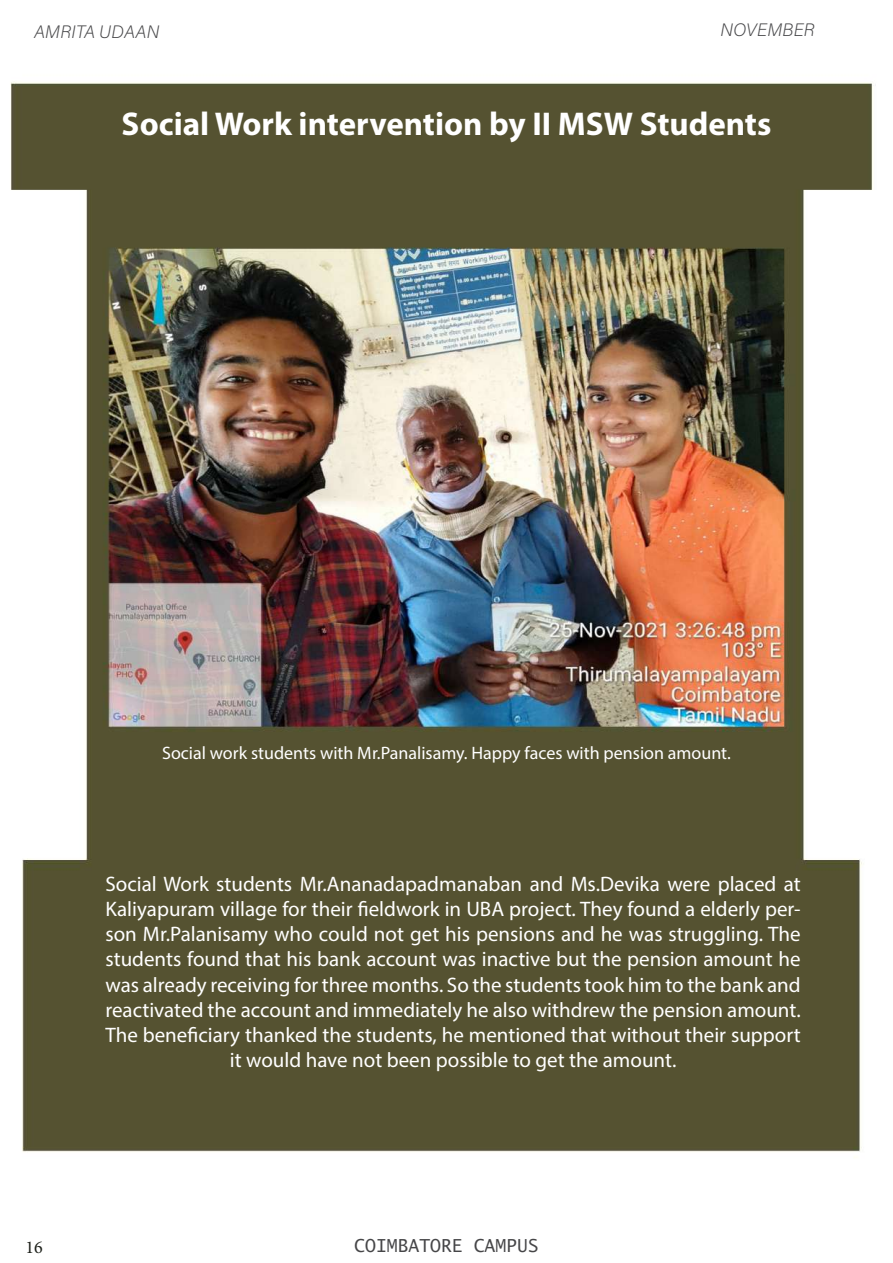
<style>
.page{position:relative;width:893px;height:1263px;background:#fff}
.page>*{position:absolute;margin:0;border:0;box-sizing:border-box;transform-origin:0 0}
.t1{font:700 33px "Myriad Pro";color:#fff}
.t2{font:21px/25.2px "Myriad Pro";color:#fff;text-align:center}
.t3{font:18px "Myriad Pro";color:#fff}
.t4{font:18px "Acumin Variable Concept";letter-spacing:.01em;color:#464648}
.t5{font:18px "Lucida Sans Typewriter";color:#464648}
.t6{font:18px "Minion Pro";color:#1e211b}
</style>
<div class="page">
<img style="left:10px;top:81px;width:866px;height:1077px">
<p class="t4" style="left:34px;top:19px;width:127px">AMRITA UDAAN</p>
<p class="t4" style="left:720px;top:17px;width:96px">NOVEMBER</p>
<h1 class="t1" style="left:122px;top:102px;width:651px">Social Work intervention by II MSW Students</h1>
<p class="t3" style="left:162px;top:741px;width:570px">Social work students with Mr.Panalisamy. Happy faces with pension amount.</p>
<p class="t2" style="left:105px;top:871px;width:697px">Social Work students Mr.Ananadapadmanaban and Ms.Devika were placed at Kaliyapuram village for their fieldwork in UBA project. They found a elderly per&shy;son Mr.Palanisamy who could not get his pensions and he was struggling. The students found that his bank account was inactive but the pension amount he was already receiving for three months. So the students took him to the bank and reactivated the account and immediately he also withdrew the pension amount.<br>The beneficiary thanked the students, he mentioned that without their support it would have not been possible to get the amount.</p>
<p class="t6" style="left:26px;top:1235px;width:19px">16</p>
<p class="t5" style="left:354px;top:1235px;width:186px">COIMBATORE CAMPUS</p>
</div>
